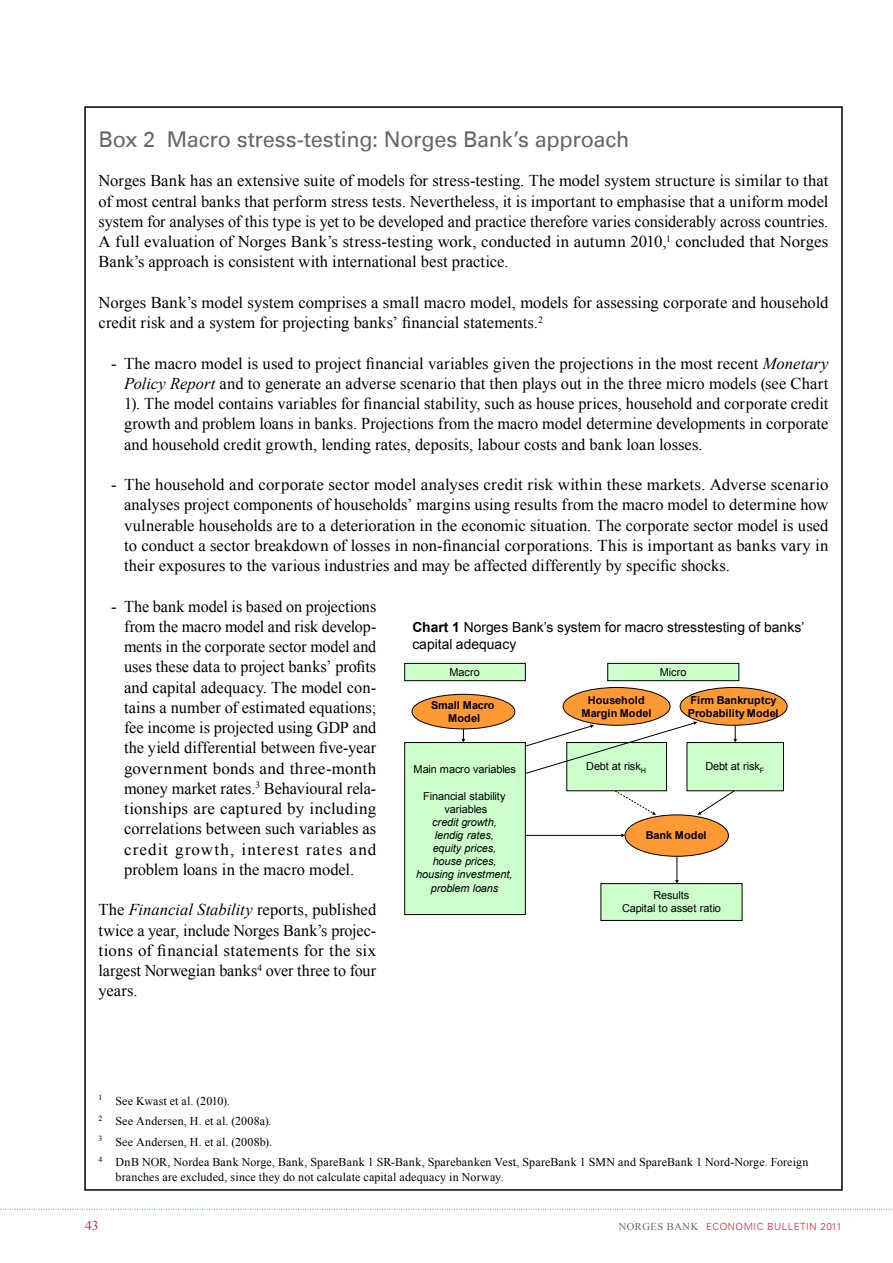
<style>
.page{position:relative;width:893px;height:1263px;background:#fff}
.page>*{position:absolute;margin:0;border:0;box-sizing:border-box;transform-origin:0 0}
.t1{font:21.75px "Univers LT";letter-spacing:-.01em;color:#65686a}
.t2{font:16.5px/20.2px "Times New Roman";letter-spacing:.005em;color:#000;text-align:justify}
.t3{font:13.8px/16.6px "Arial";letter-spacing:.005em;color:#000}
.t4{font:13.5px "Times New Roman";color:#d3232a}
.t5{font:12px/20.4px "Times New Roman";letter-spacing:.01em;color:#000}
.t6{font:10.95px/13.2px "Arial";letter-spacing:-.015em;color:#000;text-align:center}
.t7{font:italic 10.95px/13px "Arial";letter-spacing:-.015em;color:#000;text-align:center}
.t8{font:700 10.95px/13.2px "Arial";color:#000;text-align:center}
.t9{font:300 9.9px "Univers LT";letter-spacing:.05em;color:#d3232a}
.s1{font-style:italic}
.s2{font-weight:700}
.s3{font-family:"Times New Roman";font-weight:400;font-size:10.5px;color:#676767}
</style>
<div class="page">
<svg style="left:0;top:1209px;width:892px;height:1px"></svg>
<div style="left:405px;top:663px;width:120px;height:18px;background:#cfc"></div>
<div style="left:404px;top:663px;width:122px;height:18px;border:1px solid #000"></div>
<div style="left:608px;top:663px;width:131px;height:18px;background:#cfc"></div>
<div style="left:607px;top:663px;width:132px;height:18px;border:1px solid #000"></div>
<div style="left:412px;top:694px;width:103px;height:35px;background:#f93;border-radius:50%"></div>
<div style="left:412px;top:694px;width:103px;height:35px;border:1px solid #000;border-radius:50%"></div>
<div style="left:680px;top:687px;width:107px;height:38px;background:#f93;border-radius:50%"></div>
<div style="left:680px;top:687px;width:107px;height:38px;border:1px solid #000;border-radius:50%"></div>
<div style="left:563px;top:687px;width:107px;height:38px;background:#f93;border-radius:50%"></div>
<div style="left:563px;top:687px;width:107px;height:38px;border:1px solid #000;border-radius:50%"></div>
<div style="left:405px;top:742px;width:120px;height:172px;background:#cfc"></div>
<div style="left:404px;top:742px;width:122px;height:173px;border:1px solid #000"></div>
<svg style="left:462px;top:729px;width:3px;height:13px"></svg>
<svg style="left:614px;top:791px;width:42px;height:24px"></svg>
<div style="left:625px;top:815px;width:103px;height:41px;background:#f93;border-radius:50%"></div>
<div style="left:625px;top:815px;width:104px;height:41px;border:1px solid #000;border-radius:50%"></div>
<hr style="left:525px;top:835px;width:97px;height:1px;background:#000">
<svg style="left:621px;top:833px;width:4px;height:4px"></svg>
<div style="left:567px;top:742px;width:99px;height:49px;background:#cfc"></div>
<div style="left:687px;top:742px;width:96px;height:49px;background:#cfc"></div>
<div style="left:687px;top:742px;width:97px;height:49px;border:1px solid #000"></div>
<svg style="left:733px;top:725px;width:4px;height:17px"></svg>
<svg style="left:525px;top:721px;width:172px;height:53px"></svg>
<div style="left:601px;top:883px;width:141px;height:37px;background:#cfc"></div>
<div style="left:601px;top:883px;width:141px;height:38px;border:1px solid #000"></div>
<svg style="left:675px;top:856px;width:4px;height:27px"></svg>
<svg style="left:697px;top:790px;width:38px;height:25px"></svg>
<h1 class="t1" style="left:99px;top:127px;width:533px">Box 2 Macro stress-testing: Norges Bank’s approach</h1>
<p class="t2" style="left:99px;top:170px;width:731px">Norges Bank has an extensive suite of models for stress-testing. The model system structure is similar to that of most central banks that perform stress tests. Nevertheless, it is important to emphasise that a uniform model system for analyses of this type is yet to be developed and practice therefore varies considerably across countries.<br>A full evaluation of Norges Bank’s stress-testing work, conducted in autumn 2010,<sup>1</sup> concluded that Norges Bank’s approach is consistent with international best practice.</p>
<p class="t2" style="left:99px;top:292px;width:731px">Norges Bank’s model system comprises a small macro model, models for assessing corporate and household credit risk and a system for projecting banks’ financial statements.<sup>2</sup></p>
<p class="t2" style="left:124px;top:353px;width:706px;text-indent:-13px">- The macro model is used to project financial variables given the projections in the most recent <span class="s1">Monetary Policy Report</span> and to generate an adverse scenario that then plays out in the three micro models (see Chart 1). The model contains variables for financial stability, such as house prices, household and corporate credit growth and problem loans in banks. Projections from the macro model determine developments in corporate and household credit growth, lending rates, deposits, labour costs and bank loan losses.</p>
<p class="t2" style="left:124px;top:474px;width:706px;text-indent:-13px">- The household and corporate sector model analyses credit risk within these markets. Adverse scenario analyses project components of households’ margins using results from the macro model to determine how vulnerable households are to a deterioration in the economic situation. The corporate sector model is used to conduct a sector breakdown of losses in non-financial corporations. This is important as banks vary in their exposures to the various industries and may be affected differently by specific shocks.</p>
<p class="t2" style="left:124px;top:596px;width:254px;text-indent:-13px">- The bank model is based on projections from the macro model and risk develop&shy;ments in the corporate sector model and uses these data to project banks’ profits and capital adequacy. The model con&shy;tains a number of estimated equations; fee income is projected using GDP and the yield differential between five-year government bonds and three-month money market rates.<sup>3</sup> Behavioural rela&shy;tionships are captured by including correlations between such variables as credit growth, interest rates and problem loans in the macro model.</p>
<p class="t2" style="left:99px;top:899px;width:279px">The <span class="s1">Financial Stability</span> reports, published twice a year, include Norges Bank’s projec&shy;tions of financial statements for the six largest Norwegian banks<sup>4</sup> over three to four years.</p>
<p class="t3" style="left:412px;top:619px;width:394px"><span class="s2">Chart 1</span> Norges Bank’s system for macro stresstesting of banks’ capital adequacy</p>
<p class="t6" style="left:450px;top:665px;width:32px">Macro</p>
<p class="t6" style="left:660px;top:665px;width:28px">Micro</p>
<p class="t8" style="left:431px;top:699px;width:65px">Small Macro<br>Model</p>
<p class="t8" style="left:688px;top:693px;width:92px;text-align:left">Firm Bankruptcy<br>Probability Model</p>
<p class="t8" style="left:582px;top:693px;width:71px">Household<br>Margin Model</p>
<p class="t6" style="left:586px;top:760px;width:61px">Debt at risk<sub>H</sub></p>
<p class="t6" style="left:705px;top:760px;width:61px">Debt at risk<sub>F</sub></p>
<p class="t6" style="left:414px;top:763px;width:104px">Main macro variables</p>
<p class="t6" style="left:423px;top:789px;width:84px">Financial stability variables</p>
<p class="t7" style="left:416px;top:816px;width:98px">credit growth,<br>lendig rates,<br>equity prices,<br>house prices, housing investment, problem loans</p>
<p class="t8" style="left:646px;top:829px;width:62px">Bank Model</p>
<p class="t6" style="left:622px;top:889px;width:100px">Results<br>Capital to asset ratio</p>
<p class="t5" style="left:99px;top:1090px;width:711px"><sup>1</sup> See Kwast et al. (2010).<br><sup>2</sup> See Andersen, H. et al. (2008a).<br><sup>3</sup> See Andersen, H. et al. (2008b).<br><sup>4</sup> DnB NOR, Nordea Bank Norge, Bank, SpareBank 1 SR-Bank, Sparebanken Vest, SpareBank 1 SMN and SpareBank 1 Nord-Norge. Foreign</p>
<p class="t5" style="left:116px;top:1166px;width:390px">branches are excluded, since they do not calculate capital adequacy in Norway.</p>
<p class="t4" style="left:85px;top:1216px;width:15px">43</p>
<p class="t9" style="left:619px;top:1220px;width:225px"><span class="s3">NORGES BANK</span> ECONOMIC b ULLETIN 2011</p>
</div>
